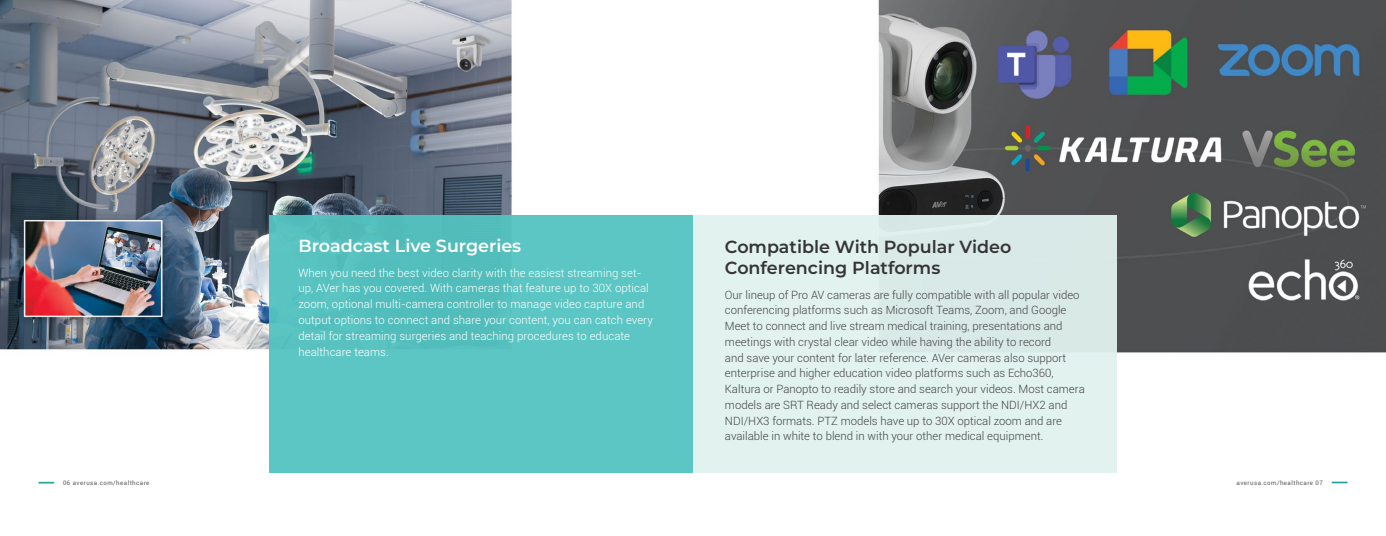
<style>
.page{position:relative;width:1386px;height:536px;background:#fff}
.page>*{position:absolute;margin:0;border:0;box-sizing:border-box;transform-origin:0 0}
.t1{font:600 17.5px/21px "Montserrat";color:#343433}
.t2{font:600 17.5px "Montserrat";color:#fff}
.t3{font:300 11.38px/15.8px "Roboto";color:#444}
.t4{font:300 11.38px/15.8px "Roboto";letter-spacing:.005em;color:#fff}
.t5{font:6.12px "Roboto";letter-spacing:.075em;color:#58595b}
</style>
<div class="page">
<img style="left:0;top:0;width:1386px;height:484px">
<svg style="left:39px;top:481px;width:15px;height:2px"></svg>
<svg style="left:1332px;top:481px;width:16px;height:2px"></svg>
<div style="left:270px;top:215px;width:423px;height:258px;background:#5bc6c3"></div>
<div style="left:693px;top:215px;width:423px;height:258px;background:#e0f2ef"></div>
<h1 class="t2" style="left:298px;top:233px;width:224px">Broadcast Live Surgeries</h1>
<p class="t4" style="left:298px;top:264px;width:356px">When you need the best video clarity with the easiest streaming set&shy;up, AVer has you covered. With cameras that feature up to 30X optical zoom, optional multi-camera controller to manage video capture and output options to connect and share your content, you can catch every detail for streaming surgeries and teaching procedures to educate healthcare teams.</p>
<h1 class="t1" style="left:725px;top:235px;width:288px">Compatible With Popular Video<br>Conferencing Platforms</h1>
<p class="t3" style="left:725px;top:286px;width:361px">Our lineup of Pro AV cameras are fully compatible with all popular video conferencing platforms such as Microsoft Teams, Zoom, and Google Meet to connect and live stream medical training, presentations and meetings with crystal clear video while having the ability to record<br>and save your content for later reference. AVer cameras also support enterprise and higher education video platforms such as Echo360, Kaltura or Panopto to readily store and search your videos. Most camera models are SRT Ready and select cameras support the NDI/HX2 and NDI/HX3 formats. PTZ models have up to 30X optical zoom and are available in white to blend in with your other medical equipment.</p>
<p class="t5" style="left:63px;top:478px;width:88px">06 averusa.com/healthcare</p>
<p class="t5" style="left:1237px;top:478px;width:88px">averusa.com/healthcare 07</p>
</div>
